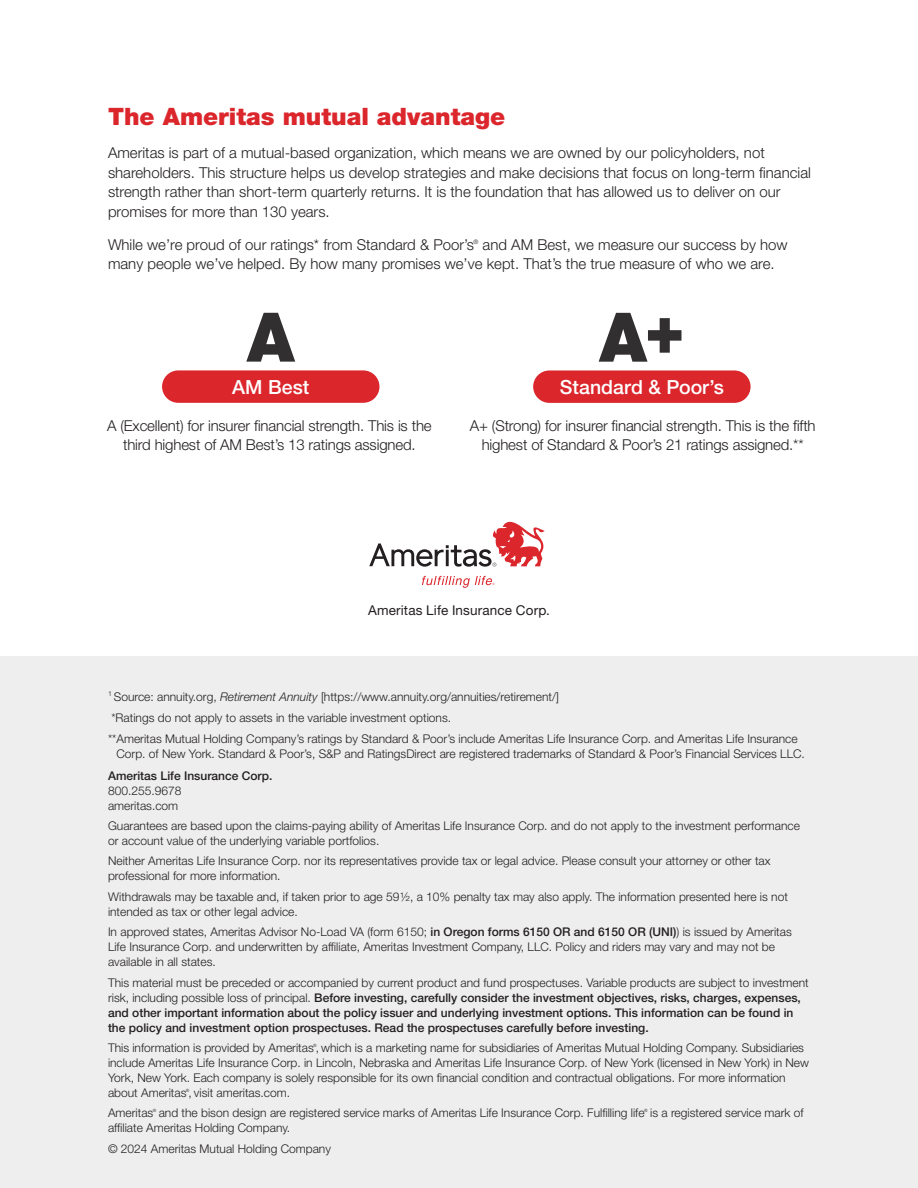
<style>
.page{position:relative;width:918px;height:1188px;background:#fff}
.page>*{position:absolute;margin:0;border:0;box-sizing:border-box;transform-origin:0 0}
.t1{font:900 68.4px "Helvetica Neue LT Std";color:#312f30}
.subhead{font:900 24px "Helvetica Neue LT Std";color:#db262c}
.t2{font:500 19.5px "Helvetica Neue LT Std";letter-spacing:.005em;color:#fff}
.Body_copy_10{font:300 15px/19.5px "Helvetica Neue LT Std";color:#231f20}
.hel_body{font:13.5px "Helvetica Neue LT Std";letter-spacing:.01em;color:#231f20}
.blk_disclosure{font:300 12px/15px "Helvetica Neue LT Std";color:#231f20}
.blk_disclosure-2{font:500 12px/15px "Helvetica Neue LT Std";color:#231f20}
.Body_copy_10-2{font:300 6.15px "Helvetica Neue LT Std";color:#231f20}
.blk_disclosure-3{font:300 4.35px "Helvetica Neue LT Std";color:#231f20}
.s1{font-style:italic}
.s2{font-weight:500}
.s3{font-weight:300}
</style>
<div class="page">
<div style="left:0;top:657px;width:918px;height:531px;background:#eeeeef"></div>
<svg style="left:422px;top:576px;width:73px;height:12px"></svg>
<svg style="left:369px;top:522px;width:176px;height:45px"></svg>
<div style="left:533px;top:370px;width:218px;height:33px;background:#db262c;border-radius:16px"></div>
<div style="left:162px;top:370px;width:217px;height:33px;background:#db262c;border-radius:16px"></div>
<p class="subhead" style="left:108px;top:102px;width:399px">The Ameritas mutual advantage</p>
<p class="Body_copy_10" style="left:108px;top:143px;width:704px">Ameritas is part of a mutual-based organization, which means we are owned by our policyholders, not shareholders. This structure helps us develop strategies and make decisions that focus on long-term financial strength rather than short-term quarterly returns. It is the foundation that has allowed us to deliver on our promises for more than 130 years.</p>
<p class="Body_copy_10" style="left:108px;top:234px;width:367px">While we’re proud of our ratings* from Standard &amp; Poor’s</p>
<p class="Body_copy_10-2" style="left:474px;top:238px;width:6px">®</p>
<p class="Body_copy_10" style="left:108px;top:234px;width:681px;text-indent:375px">and AM Best, we measure our success by how many people we’ve helped. By how many promises we’ve kept. That’s the true measure of who we are.</p>
<p class="t1" style="left:247px;top:296px;width:49px">A</p>
<p class="t2" style="left:232px;top:375px;width:79px">AM Best</p>
<p class="Body_copy_10" style="left:107px;top:415px;width:326px;text-align:center">A (Excellent) for insurer financial strength. This is the third highest of AM Best’s 13 ratings assigned.</p>
<p class="t1" style="left:599px;top:292px;width:87px">A+</p>
<p class="t2" style="left:560px;top:375px;width:166px">Standard &amp; Poor’s</p>
<p class="Body_copy_10" style="left:470px;top:415px;width:347px;text-align:center">A+ (Strong) for insurer financial strength. This is the fifth highest of Standard &amp; Poor’s 21 ratings assigned.**</p>
<p class="hel_body" style="left:368px;top:602px;width:183px">Ameritas Life Insurance Corp.</p>
<p class="blk_disclosure" style="left:108px;top:689px;width:453px"><sup>1</sup> Source: annuity.org, <span class="s1">Retirement Annuity</span> [https://www.annuity.org/annuities/retirement/]</p>
<p class="blk_disclosure" style="left:111px;top:710px;width:341px">*Ratings do not apply to assets in the variable investment options.</p>
<p class="blk_disclosure" style="left:116px;top:731px;width:690px;text-indent:-8px">**Ameritas Mutual Holding Company’s ratings by Standard &amp; Poor’s include Ameritas Life Insurance Corp. and Ameritas Life Insurance<br>Corp. of New York. Standard &amp; Poor’s, S&amp;P and RatingsDirect are registered trademarks of Standard &amp; Poor’s Financial Services LLC.</p>
<p class="blk_disclosure-2" style="left:108px;top:768px;width:166px">Ameritas Life Insurance Corp.</p>
<p class="blk_disclosure" style="left:108px;top:783px;width:75px">800.255.9678</p>
<p class="blk_disclosure" style="left:108px;top:798px;width:72px">ameritas.com</p>
<p class="blk_disclosure" style="left:108px;top:818px;width:693px">Guarantees are based upon the claims-paying ability of Ameritas Life Insurance Corp. and do not apply to the investment performance or account value of the underlying variable portfolios.</p>
<p class="blk_disclosure" style="left:108px;top:853px;width:664px">Neither Ameritas Life Insurance Corp. nor its representatives provide tax or legal advice. Please consult your attorney or other tax professional for more information.</p>
<p class="blk_disclosure" style="left:108px;top:889px;width:681px">Withdrawals may be taxable and, if taken prior to age 59½, a 10% penalty tax may also apply. The information presented here is not intended as tax or other legal advice.</p>
<p class="blk_disclosure" style="left:108px;top:924px;width:685px">In approved states, Ameritas Advisor No-Load VA (form 6150; <span class="s2">in Oregon forms 6150 OR and 6150 OR (UNI)</span>) is issued by Ameritas<br>Life Insurance Corp. and underwritten by affiliate, Ameritas Investment Company, LLC. Policy and riders may vary and may not be available in all states.</p>
<p class="blk_disclosure-2" style="left:108px;top:975px;width:702px"><span class="s3">This material must be preceded or accompanied by current product and fund prospectuses. Variable products are subject to investment risk, including possible loss of principal.</span> Before investing, carefully consider the investment objectives, risks, charges, expenses, and other important information about the policy issuer and underlying investment options. This information can be found in the policy and investment option prospectuses. Read the prospectuses carefully before investing.</p>
<p class="blk_disclosure" style="left:108px;top:1040px;width:698px">This information is provided by Ameritas , which is a marketing name for subsidiaries of Ameritas Mutual Holding Company. Subsidiaries</p>
<p class="blk_disclosure-3" style="left:313px;top:1043px;width:5px">®</p>
<p class="blk_disclosure" style="left:108px;top:1055px;width:703px">include Ameritas Life Insurance Corp. in Lincoln, Nebraska and Ameritas Life Insurance Corp. of New York (licensed in New York) in New<br>York, New York. Each company is solely responsible for its own financial condition and contractual obligations. For more information about Ameritas , visit ameritas.com.</p>
<p class="blk_disclosure-3" style="left:186px;top:1088px;width:5px">®</p>
<p class="blk_disclosure" style="left:108px;top:1105px;width:538px">Ameritas and the bison design are registered service marks of Ameritas Life Insurance Corp. Fulfilling life</p>
<p class="blk_disclosure-3" style="left:153px;top:1108px;width:5px">®</p>
<p class="blk_disclosure-3" style="left:644px;top:1108px;width:5px">®</p>
<p class="blk_disclosure" style="left:650px;top:1105px;width:155px">is a registered service mark of</p>
<p class="blk_disclosure" style="left:108px;top:1120px;width:184px">affiliate Ameritas Holding Company.</p>
<p class="blk_disclosure" style="left:108px;top:1141px;width:224px">© 2024 Ameritas Mutual Holding Company</p>
</div>
